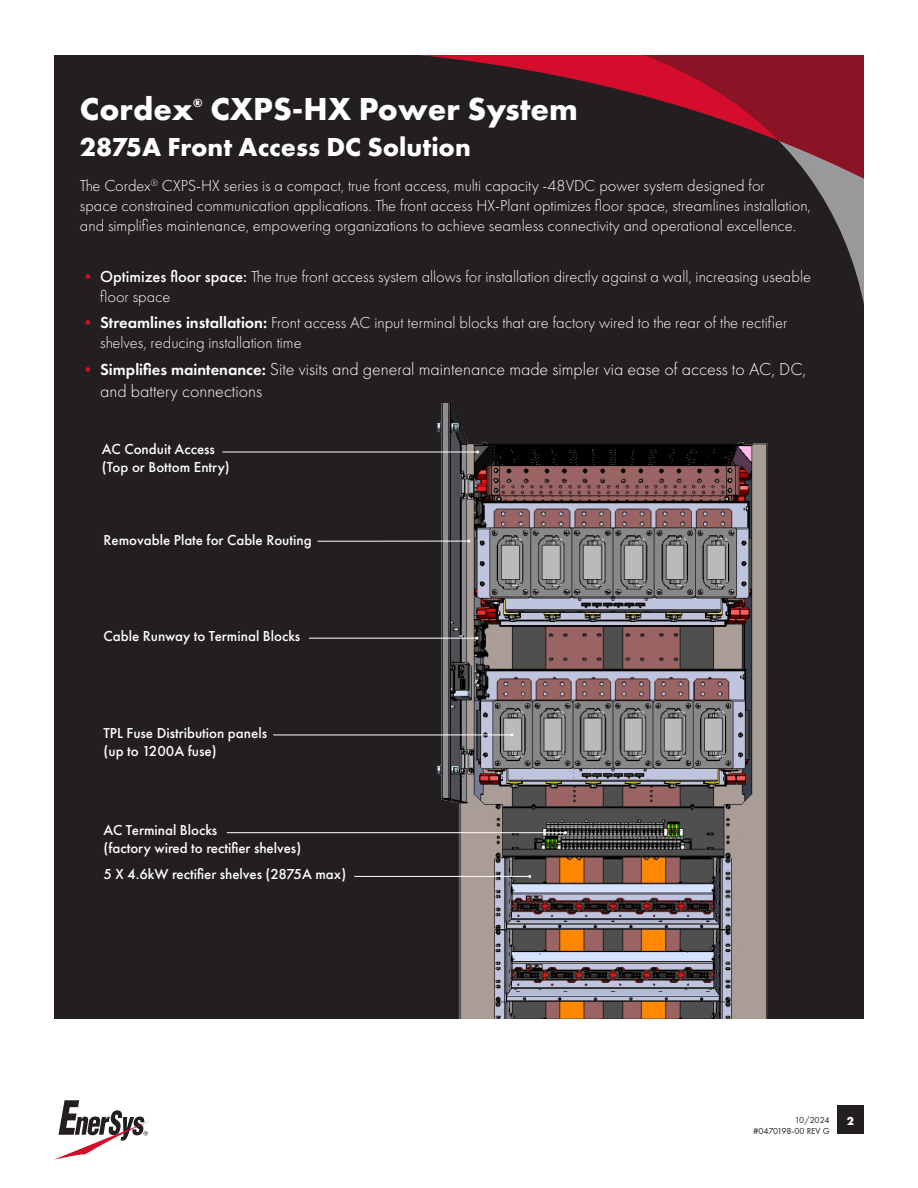
<style>
.page{position:relative;width:918px;height:1188px;background:#fff}
.page>*{position:absolute;margin:0;border:0;box-sizing:border-box;transform-origin:0 0}
.bullet_text{font:700 33px "Futura PT";color:#fff}
.bullet_text-2{font:700 27px "Futura PT";color:#fff}
.t1{font:300 18px/21.6px "Futura PT";color:#fff}
.bullet_text-3{font:300 16.5px/19.8px "Futura PT";color:#fff}
.back_product_name{font:500 15px/18px "Futura PT";color:#fff}
.bullet_text-4{font:700 12.3px "Futura PT";color:#fff}
.t2{font:700 12px "Futura PT";color:#fff}
.date_and_doc_part_number{font:9px "Futura PT";letter-spacing:-.025em;color:#231f20}
.s1{font-weight:500;color:#d30d2b}
.s2{font-weight:500}
.s3{font-weight:600;color:#d30d2b}
.s4{font-weight:600}
.s5{font-weight:600;font-size:16.5px;color:#d30d2b}
.s6{font-weight:600;font-size:16.5px}
</style>
<div class="page">
<div style="left:54px;top:55px;width:810px;height:963px;background:#231f20"></div>
<img style="left:380px;top:404px;width:388px;height:614px">
<div style="left:837px;top:1106px;width:27px;height:28px;background:#231f20"></div>
<svg style="left:54px;top:1100px;width:96px;height:60px"></svg>
<hr style="left:222px;top:452px;width:256px;height:1px;background:#fff">
<hr style="left:309px;top:638px;width:168px;height:1px;background:#fff">
<hr style="left:354px;top:876px;width:176px;height:1px;background:#fff">
<hr style="left:227px;top:832px;width:339px;height:1px;background:#fff">
<hr style="left:318px;top:541px;width:151px;height:1px;background:#fff">
<hr style="left:273px;top:735px;width:239px;height:1px;background:#fff">
<svg style="left:419px;top:55px;width:445px;height:219px"></svg>
<svg style="left:617px;top:55px;width:247px;height:128px"></svg>
<p class="bullet_text" style="left:80px;top:88px;width:115px">Cordex</p>
<p class="bullet_text-4" style="left:193px;top:95px;width:11px">®</p>
<p class="bullet_text" style="left:210px;top:88px;width:369px">CXPS-HX Power System</p>
<p class="bullet_text-2" style="left:80px;top:130px;width:392px">2875A Front Access DC Solution</p>
<p class="bullet_text-3" style="left:80px;top:176px;width:733px">The Cordex<sup>®</sup> CXPS-HX series is a compact, true front access, multi capacity -48VDC power system designed for<br>space constrained communication applications. The front access HX-Plant optimizes floor space, streamlines installation, and simplifies maintenance, empowering organizations to achieve seamless connectivity and operational excellence.</p>
<p class="bullet_text-3" style="left:100px;top:267px;width:712px;text-indent:-20px"><span class="s1">•</span> <span class="s2">Optimizes floor space:</span> The true front access system allows for installation directly against a wall, increasing useable floor space</p>
<p class="bullet_text-3" style="left:100px;top:313px;width:689px;text-indent:-20px"><span class="s3">•</span> <span class="s4">Streamlines installation:</span> Front access AC input terminal blocks that are factory wired to the rear of the rectifier shelves, reducing installation time</p>
<p class="t1" style="left:100px;top:359px;width:708px;text-indent:-20px"><span class="s5">•</span> <span class="s6">Simplifies maintenance:</span> Site visits and general maintenance made simpler via ease of access to AC, DC, and battery connections</p>
<p class="back_product_name" style="left:102px;top:440px;width:129px">AC Conduit Access (Top or Bottom Entry)</p>
<p class="back_product_name" style="left:104px;top:531px;width:210px">Removable Plate for Cable Routing</p>
<p class="back_product_name" style="left:104px;top:627px;width:198px">Cable Runway to Terminal Blocks</p>
<p class="back_product_name" style="left:104px;top:724px;width:165px">TPL Fuse Distribution panels (up to 1200A fuse)</p>
<p class="back_product_name" style="left:104px;top:821px;width:199px">AC Terminal Blocks<br>(factory wired to rectifier shelves)</p>
<p class="back_product_name" style="left:104px;top:865px;width:244px">5 X 4.6kW rectifier shelves (2875A max)</p>
<p class="date_and_doc_part_number" style="left:795px;top:1115px;width:36px">10/2024</p>
<p class="t2" style="left:847px;top:1113px;width:9px">2</p>
<p class="date_and_doc_part_number" style="left:753px;top:1126px;width:78px">#0470198-00 REV G</p>
</div>
